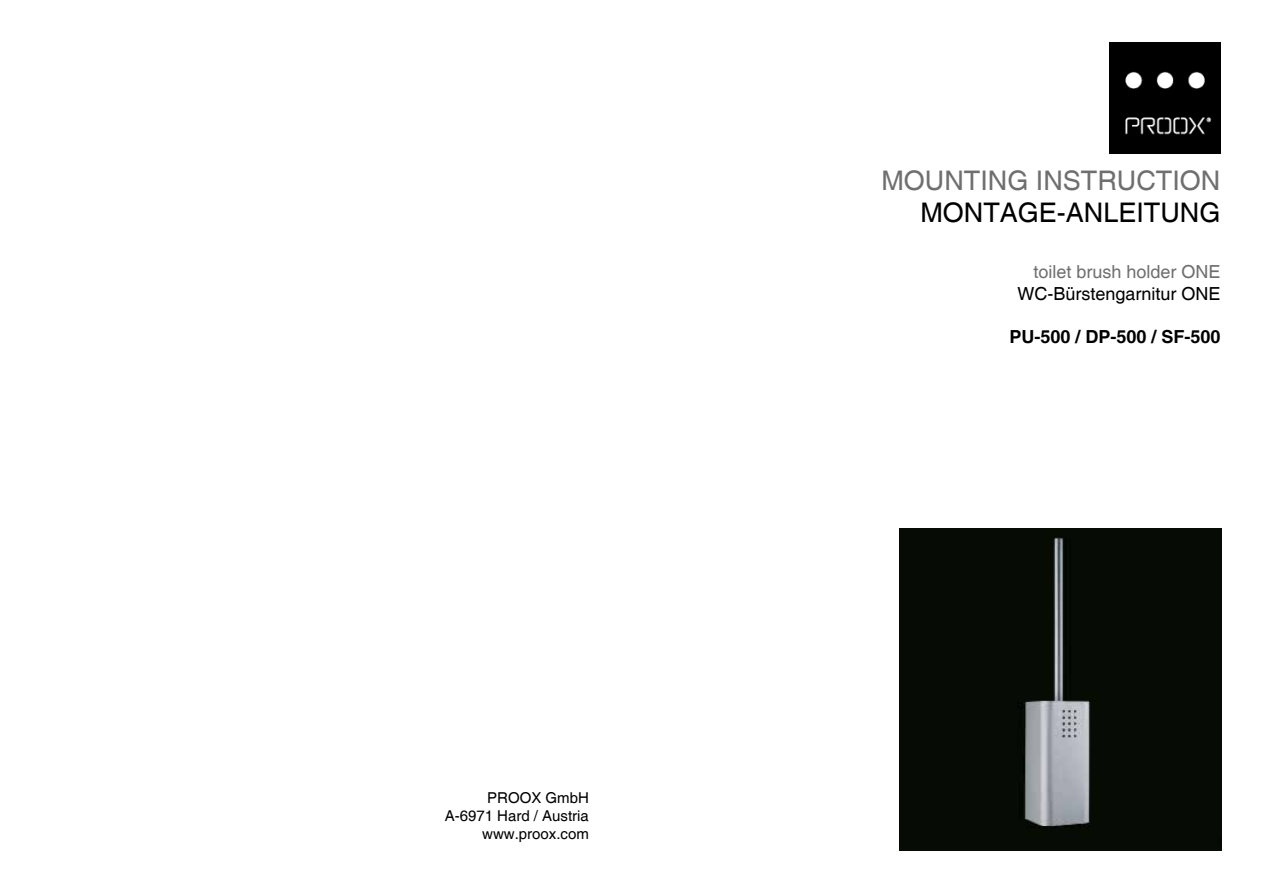
<style>
.page{position:relative;width:1263px;height:893px;background:#fff}
.page>*{position:absolute;margin:0;border:0;box-sizing:border-box;transform-origin:0 0}
.t1{font:27px "Helvetica";color:#706f6f}
.t2{font:27px "Helvetica";color:#000}
.t3{font:18px "Helvetica";color:#000}
.t4{font:18px "Helvetica";color:#706f6f}
.t5{font:700 18px "Helvetica";color:#000}
.t6{font:15px/18px "Helvetica";color:#000;text-align:right}
</style>
<div class="page">
<img style="left:1109px;top:43px;width:111px;height:111px">
<img style="left:899px;top:528px;width:322px;height:322px">
<p class="t6" style="left:445px;top:789px;width:146px">PROOX GmbH<br>A-6971 Hard / Austria www.proox.com</p>
<h1 class="t1" style="left:881px;top:165px;width:340px">MOUNTING INSTRUCTION</h1>
<h1 class="t2" style="left:920px;top:197px;width:302px">MONTAGE-ANLEITUNG</h1>
<p class="t4" style="left:1033px;top:261px;width:189px">toilet brush holder ONE</p>
<p class="t3" style="left:1017px;top:283px;width:205px">WC-Bürstengarnitur ONE</p>
<p class="t5" style="left:1009px;top:326px;width:213px">PU-500 / DP-500 / SF-500</p>
</div>
